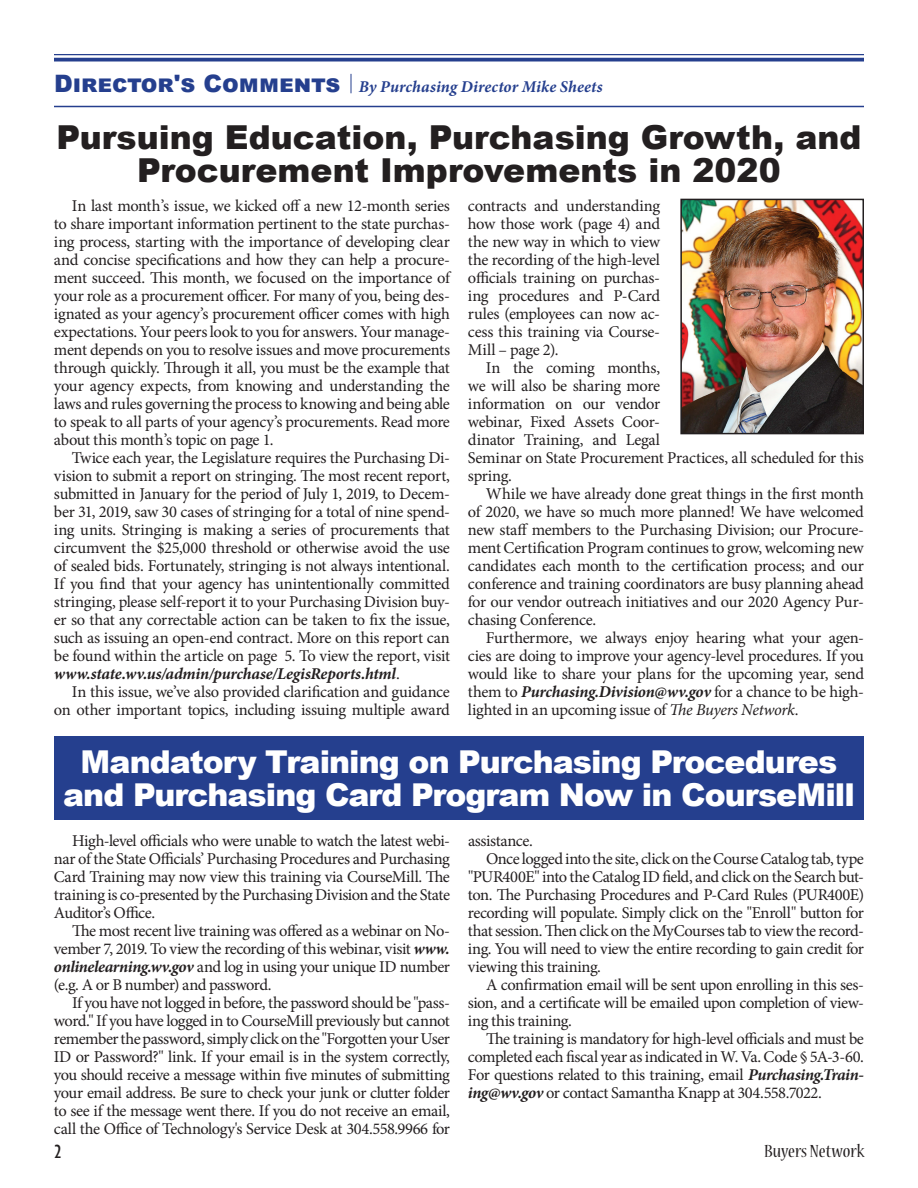
<style>
.page{position:relative;width:918px;height:1188px;background:#fff}
.page>*{position:absolute;margin:0;border:0;box-sizing:border-box;transform-origin:0 0}
.t1{font:900 33px/33px "Arial";color:#231f20;text-align:center}
.t2{font:900 31.5px/33px "Arial";letter-spacing:-.03em;color:#fff;text-align:center}
.t3{font:900 24px "Arial";color:#253f8e}
.t4{font:condensed 19.5px "Nueva Std";color:#231f20;scale:1.08 1}
.t5{font:condensed 19.5px "Gill Sans";color:#231f20;scale:1.08 1}
.t6{font:16.5px/18px "Minion Pro";letter-spacing:-.025em;color:#231f20;text-align:justify}
.t7{font:italic 700 16.5px "Minion Pro";letter-spacing:.005em;color:#253f8e}
.s1{font-weight:700;font-style:italic}
.s2{font-style:italic}
</style>
<div class="page">
<hr style="left:54px;top:54px;width:810px;height:1px;background:#253f8e">
<svg style="left:54px;top:58px;width:810px;height:4px;background:#40569c"></svg>
<hr style="left:54px;top:106px;width:810px;height:1px;background:#253f8e">
<img style="left:683px;top:202px;width:178px;height:229px">
<div style="left:680px;top:199px;width:184px;height:235px;border:2px solid #231f20"></div>
<svg style="left:351px;top:74px;width:1px;height:19px"></svg>
<div style="left:54px;top:737px;width:810px;height:83px;background:#253f8e"></div>
<h3 class="t3" style="left:54px;top:66px;width:288px">Director's Comments</h3>
<h1 class="t1" style="left:56px;top:119px;width:807px">Pursuing Education, Purchasing Growth, and<br>Procurement Improvements in 2020</h1>
<p class="t7" style="left:359px;top:75px;width:245px">By Purchasing Director Mike Sheets</p>
<p class="t6" style="left:54px;top:196px;width:398px;text-indent:18px">In last month’s issue, we kicked off a new 12-month series to share important information pertinent to the state purchas&shy;ing process, starting with the importance of developing clear and concise specifications and how they can help a procure&shy;ment succeed. This month, we focused on the importance of your role as a procurement officer. For many of you, being des&shy;ignated as your agency’s procurement officer comes with high expectations. Your peers look to you for answers. Your manage&shy;ment depends on you to resolve issues and move procurements through quickly. Through it all, you must be the example that your agency expects, from knowing and understanding the laws and rules governing the process to knowing and being able to speak to all parts of your agency’s procurements. Read more about this month’s topic on page 1.</p>
<p class="t6" style="left:54px;top:448px;width:398px;text-indent:18px">Twice each year, the Legislature requires the Purchasing Di&shy;vision to submit a report on stringing. The most recent report, submitted in January for the period of July 1, 2019, to Decem&shy;ber 31, 2019, saw 30 cases of stringing for a total of nine spend&shy;ing units. Stringing is making a series of procurements that circumvent the $25,000 threshold or otherwise avoid the use of sealed bids. Fortunately, stringing is not always intentional.<br>If you find that your agency has unintentionally committed stringing, please self-report it to your Purchasing Division buy&shy;er so that any correctable action can be taken to fix the issue, such as issuing an open-end contract. More on this report can be found within the article on page 5. To view the report, visit <span class="s1">www.state.wv.us/admin/purchase/LegisReports.html</span>.</p>
<p class="t6" style="left:54px;top:683px;width:398px;text-align:right">In this issue, we’ve also provided clarification and guidance on other important topics, including issuing multiple award</p>
<p class="t6" style="left:468px;top:197px;width:194px">contracts and understanding how those work (page 4) and the new way in which to view the recording of the high-level officials training on purchas&shy;ing procedures and P-Card rules (employees can now ac&shy;cess this training via Course-Mill – page 2).</p>
<p class="t6" style="left:468px;top:359px;width:398px;text-align:left;text-indent:18px">In the coming months,<br>we will also be sharing more<br>information on our vendor<br>webinar, Fixed Assets Coor-<br>dinator Training, and Legal<br>Seminar on State Procurement Practices, all scheduled for this spring.</p>
<p class="t6" style="left:468px;top:485px;width:398px;text-indent:18px">While we have already done great things in the first month of 2020, we have so much more planned! We have welcomed new staff members to the Purchasing Division; our Procure&shy;ment Certification Program continues to grow, welcoming new candidates each month to the certification process; and our conference and training coordinators are busy planning ahead for our vendor outreach initiatives and our 2020 Agency Pur&shy;chasing Conference.</p>
<p class="t6" style="left:468px;top:629px;width:398px;text-indent:18px">Furthermore, we always enjoy hearing what your agen&shy;cies are doing to improve your agency-level procedures. If you would like to share your plans for the upcoming year, send them to <span class="s1">Purchasing.Division@wv.gov</span> for a chance to be high&shy;lighted in an upcoming issue of <span class="s2">The Buyers Network</span>.</p>
<h2 class="t2" style="left:63px;top:744px;width:793px">Mandatory Training on Purchasing Procedures and Purchasing Card Program Now in CourseMill</h2>
<p class="t6" style="left:54px;top:832px;width:398px;text-indent:18px">High-level officials who were unable to watch the latest webi&shy;nar of the State Officials’ Purchasing Procedures and Purchasing Card Training may now view this training via CourseMill. The training is co-presented by the Purchasing Division and the State Auditor’s Office.</p>
<p class="t6" style="left:54px;top:922px;width:397px;text-indent:18px">The most recent live training was offered as a webinar on No&shy;vember 7, 2019. To view the recording of this webinar, visit <span class="s1">www. onlinelearning.wv.gov</span> and log in using your unique ID number (e.g. A or B number) and password.</p>
<p class="t6" style="left:54px;top:994px;width:398px;text-indent:18px">If you have not logged in before, the password should be "pass&shy;word." If you have logged in to CourseMill previously but cannot remember the password, simply click on the "Forgotten your User ID or Password?" link. If your email is in the system correctly, you should receive a message within five minutes of submitting your email address. Be sure to check your junk or clutter folder to see if the message went there. If you do not receive an email, call the Office of Technology's Service Desk at 304.558.9966 for</p>
<p class="t6" style="left:468px;top:832px;width:66px">assistance.</p>
<p class="t6" style="left:486px;top:850px;width:379px">Once logged into the site, click on the Course Catalog tab, type</p>
<p class="t6" style="left:468px;top:868px;width:397px">"PUR400E" into the Catalog ID field, and click on the Search but-</p>
<p class="t6" style="left:468px;top:886px;width:398px">ton. The Purchasing Procedures and P-Card Rules (PUR400E)</p>
<p class="t6" style="left:468px;top:904px;width:397px">recording will populate. Simply click on the "Enroll" button for</p>
<p class="t6" style="left:468px;top:922px;width:397px">that session. Then click on the MyCourses tab to view the record-</p>
<p class="t6" style="left:468px;top:940px;width:398px">ing. You will need to view the entire recording to gain credit for</p>
<p class="t6" style="left:468px;top:958px;width:135px">viewing this training.</p>
<p class="t6" style="left:486px;top:976px;width:379px">A confirmation email will be sent upon enrolling in this ses-</p>
<p class="t6" style="left:468px;top:994px;width:397px">sion, and a certificate will be emailed upon completion of view-</p>
<p class="t6" style="left:468px;top:1012px;width:105px">ing this training.</p>
<p class="t6" style="left:486px;top:1030px;width:380px">The training is mandatory for high-level officials and must be</p>
<p class="t6" style="left:468px;top:1048px;width:398px">completed each fiscal year as indicated in W. Va. Code § 5A-3-60.</p>
<p class="t6" style="left:468px;top:1066px;width:398px">For questions related to this training, email <span class="s1">Purchasing.Train-</span></p>
<p class="t6" style="left:468px;top:1084px;width:356px"><span class="s1">ing@wv.gov</span> or contact Samantha Knapp at 304.558.7022.</p>
<p class="t5" style="left:54px;top:1140px;width:9px">2</p>
<p class="t4" style="left:764px;top:1143px;width:94px">Buyers Network</p>
</div>
